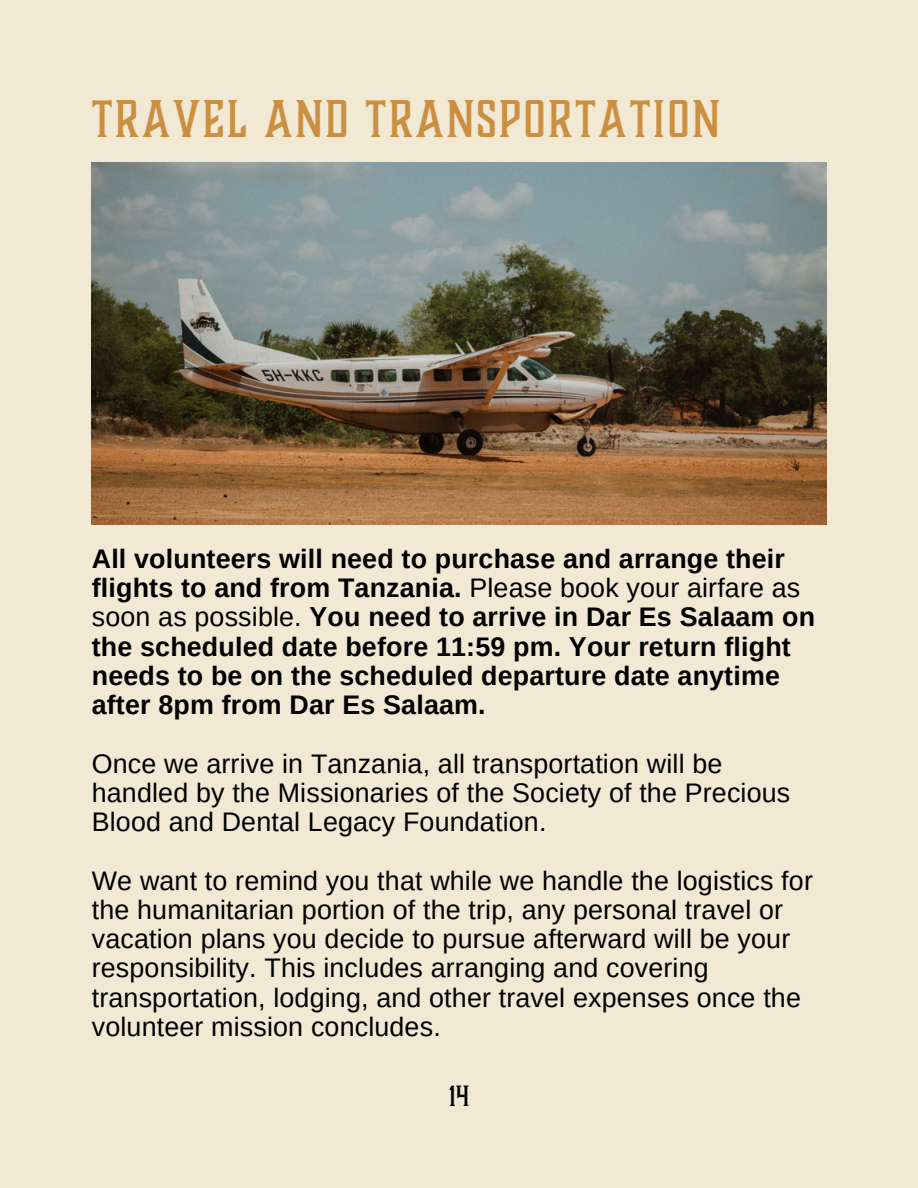
<style>
.page{position:relative;width:918px;height:1188px;background:#f2e9d5}
.page>*{position:absolute;margin:0;border:0;box-sizing:border-box;transform-origin:0 0}
.t1{font:48.9px "Boucherie Block";letter-spacing:.055em;color:#cb8f41}
.t2{font:27px "Boucherie Block";color:#000}
.t3{font:26.85px/29.2px "Arimo";letter-spacing:.005em;color:#000}
.t4{font:700 26.85px/29.2px "Arimo";letter-spacing:.005em;color:#000}
.s1{font-weight:400}
</style>
<div class="page">
<img style="left:92px;top:162px;width:734px;height:362px">
<h1 class="t1" style="left:92px;top:87px;width:630px">TRAVEL AND TRANSPORTATION</h1>
<p class="t4" style="left:92px;top:544px;width:725px">All volunteers will need to purchase and arrange their flights to and from Tanzania. <span class="s1">Please book your airfare as soon as possible.</span> You need to arrive in Dar Es Salaam on the scheduled date before 11:59 pm. Your return flight needs to be on the scheduled departure date anytime after 8pm from Dar Es Salaam.</p>
<p class="t3" style="left:92px;top:749px;width:700px">Once we arrive in Tanzania, all transportation will be handled by the Missionaries of the Society of the Precious<br>Blood and Dental Legacy Foundation.</p>
<p class="t3" style="left:92px;top:866px;width:723px">We want to remind you that while we handle the logistics for the humanitarian portion of the trip, any personal travel or vacation plans you decide to pursue afterward will be your responsibility. This includes arranging and covering transportation, lodging, and other travel expenses once the volunteer mission concludes.</p>
<p class="t2" style="left:449px;top:1078px;width:22px">14</p>
</div>
